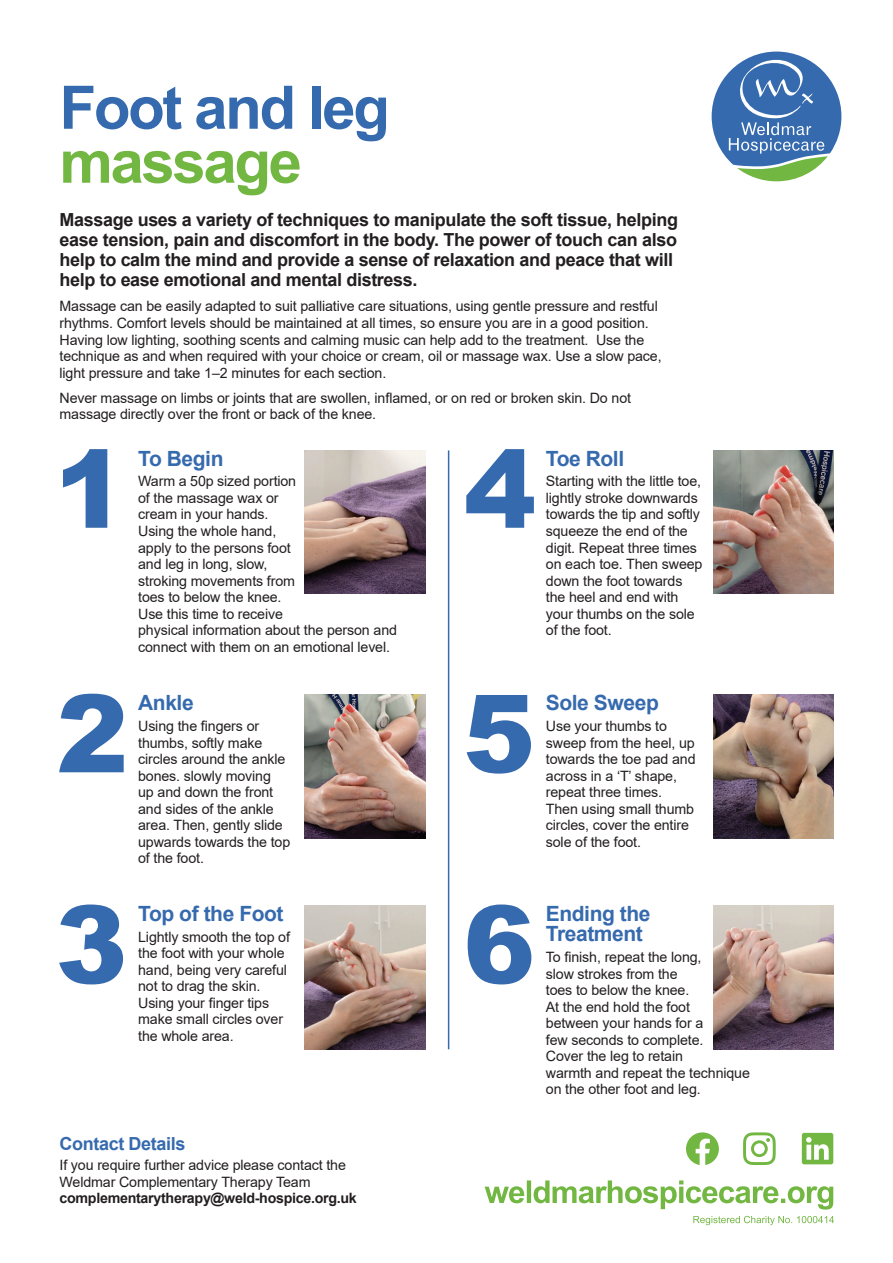
<style>
.page{position:relative;width:893px;height:1263px;background:#fff}
.page>*{position:absolute;margin:0;border:0;box-sizing:border-box;transform-origin:0 0}
.t1{font:900 108px/210.8px "Arial";color:#366aae}
.t2{font:700 60px "Arial";letter-spacing:-.04em;color:#366aae}
.t3{font:700 60px "Arial";letter-spacing:-.04em;color:#73b743}
.t4{font:700 21px/20.2px "Arial";letter-spacing:-.02em;color:#366aae}
.t5{font:700 18px/20.2px "Arial";letter-spacing:-.02em;color:#231f20}
.t6{font:700 18px "Arial";letter-spacing:-.02em;color:#366aae}
.t7{font:14.25px/16.5px "Arial";letter-spacing:-.01em;color:#231f20}
.t8{font:700 14.25px "Arial";letter-spacing:-.02em;color:#231f20}
</style>
<div class="page">
<svg style="left:712px;top:52px;width:129px;height:129px"></svg>
<img style="left:305px;top:695px;width:120px;height:143px">
<img style="left:713px;top:695px;width:121px;height:143px">
<img style="left:305px;top:450px;width:120px;height:144px">
<img style="left:713px;top:450px;width:121px;height:144px">
<img style="left:305px;top:906px;width:120px;height:143px">
<img style="left:713px;top:906px;width:121px;height:143px">
<svg style="left:693px;top:1216px;width:141px;height:9px"></svg>
<svg style="left:485px;top:1180px;width:348px;height:29px"></svg>
<svg style="left:686px;top:1132px;width:33px;height:33px"></svg>
<svg style="left:743px;top:1132px;width:33px;height:33px"></svg>
<svg style="left:802px;top:1133px;width:31px;height:31px"></svg>
<hr style="left:448px;top:450px;width:1px;height:599px;background:#366aae">
<h2 class="t2" style="left:60px;top:65px;width:332px">Foot and leg</h2>
<h2 class="t3" style="left:60px;top:119px;width:244px">massage</h2>
<p class="t5" style="left:60px;top:209px;width:620px">Massage uses a variety of techniques to manipulate the soft tissue, helping ease tension, pain and discomfort in the body. The power of touch can also help to calm the mind and provide a sense of relaxation and peace that will help to ease emotional and mental distress.</p>
<p class="t7" style="left:60px;top:298px;width:604px">Massage can be easily adapted to suit palliative care situations, using gentle pressure and restful rhythms. Comfort levels should be maintained at all times, so ensure you are in a good position.<br>Having low lighting, soothing scents and calming music can help add to the treatment. Use the technique as and when required with your choice or cream, oil or massage wax. Use a slow pace, light pressure and take 1–2 minutes for each section.</p>
<p class="t7" style="left:60px;top:389px;width:573px">Never massage on limbs or joints that are swollen, inflamed, or on red or broken skin. Do not massage directly over the front or back of the knee.</p>
<h1 class="t1" style="left:54px;top:380px;width:74px">1</h1>
<h3 class="t4" style="left:138px;top:448px;width:87px">To Begin</h3>
<p class="t7" style="left:138px;top:473px;width:260px">Warm a 50p sized portion<br>of the massage wax or<br>cream in your hands.<br>Using the whole hand,<br>apply to the persons foot<br>and leg in long, slow,<br>stroking movements from<br>toes to below the knee.<br>Use this time to receive<br>physical information about the person and connect with them on an emotional level.</p>
<h1 class="t1" style="left:464px;top:380px;width:74px">4</h1>
<h3 class="t4" style="left:546px;top:448px;width:80px">Toe Roll</h3>
<p class="t7" style="left:546px;top:473px;width:158px">Starting with the little toe, lightly stroke downwards towards the tip and softly squeeze the end of the digit. Repeat three times on each toe. Then sweep down the foot towards the heel and end with your thumbs on the sole of the foot.</p>
<h1 class="t1" style="left:56px;top:625px;width:74px">2</h1>
<h3 class="t4" style="left:138px;top:693px;width:57px">Ankle</h3>
<p class="t7" style="left:138px;top:718px;width:154px">Using the fingers or thumbs, softly make circles around the ankle bones. slowly moving<br>up and down the front and sides of the ankle area. Then, gently slide upwards towards the top of the foot.</p>
<h1 class="t1" style="left:55px;top:836px;width:74px">3</h1>
<h3 class="t4" style="left:138px;top:904px;width:147px">Top of the Foot</h3>
<p class="t7" style="left:138px;top:928px;width:153px">Lightly smooth the top of the foot with your whole hand, being very careful not to drag the skin.<br>Using your finger tips make small circles over the whole area.</p>
<h1 class="t1" style="left:463px;top:625px;width:74px">5<br>6</h1>
<h3 class="t4" style="left:546px;top:693px;width:114px">Sole Sweep</h3>
<p class="t7" style="left:546px;top:718px;width:151px">Use your thumbs to sweep from the heel, up towards the toe pad and across in a ‘T’ shape, repeat three times.<br>Then using small thumb circles, cover the entire sole of the foot.</p>
<h3 class="t4" style="left:546px;top:904px;width:106px">Ending the<br>Treatment</h3>
<p class="t7" style="left:546px;top:949px;width:206px">To finish, repeat the long,<br>slow strokes from the<br>toes to below the knee.<br>At the end hold the foot<br>between your hands for a<br>few seconds to complete.<br>Cover the leg to retain<br>warmth and repeat the technique on the other foot and leg.</p>
<p class="t6" style="left:60px;top:1131px;width:127px">Contact Details</p>
<p class="t7" style="left:60px;top:1157px;width:288px">If you require further advice please contact the<br>Weldmar Complementary Therapy Team</p>
<p class="t8" style="left:60px;top:1188px;width:299px">complementarytherapy@weld-hospice.org.uk</p>
</div>
